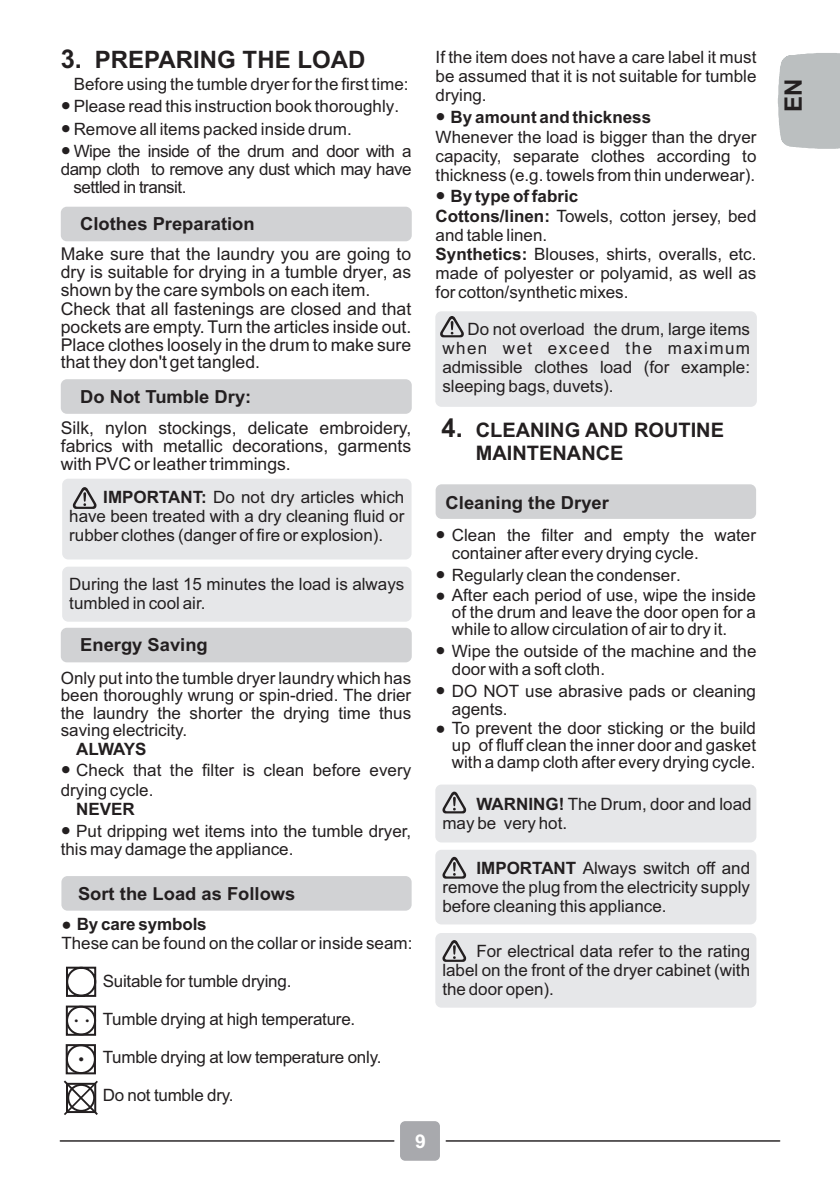
<style>
.page{position:relative;width:840px;height:1191px;background:#fff}
.page>*{position:absolute;margin:0;border:0;box-sizing:border-box;transform-origin:0 0}
.t1{font:30.4px "Georgia";color:#231f20}
.t2{font:700 24px "Arial";color:#231f20}
.t3{font:21.2px "Georgia";color:#231f20}
.t4{font:700 20px/22.4px "Arial";color:#231f20}
.t5{font:700 19px "Arial";color:#fff}
.t6{font:700 18px "Arial";color:#231f20}
.t7{font:17.6px/17.6px "Arial";color:#231f20;text-align:justify}
.t8{font:17px/19px "Arial";color:#231f20}
.t9{font:17px "Arial";letter-spacing:-.03em;color:#231f20}
.t10{font:700 17px "Arial";color:#231f20}
.s1{font-size:26px}
.s2{font-family:"Arial Unicode MS"}
.s3{font-weight:700}
</style>
<div class="page">
<svg style="left:777px;top:53px;width:62px;height:96px;background:#bfc3c4"></svg>
<div style="left:61px;top:207px;width:350px;height:34px;background:#d1d2d4;border-radius:6px"></div>
<div style="left:61px;top:379px;width:350px;height:35px;background:#d1d2d4;border-radius:6px"></div>
<div style="left:62px;top:479px;width:349px;height:80px;background:#e6e7e9;border-radius:6px"></div>
<svg style="left:73px;top:487px;width:23px;height:22px"></svg>
<div style="left:62px;top:566px;width:349px;height:55px;background:#e6e7e9;border-radius:6px"></div>
<div style="left:61px;top:628px;width:350px;height:34px;background:#d1d2d4;border-radius:6px"></div>
<svg style="left:66px;top:966px;width:31px;height:31px"></svg>
<div style="left:66px;top:1005px;width:30px;height:30px;border:2px solid #231f20"></div>
<div style="left:66px;top:1005px;width:30px;height:30px;border:2px solid #231f20;border-radius:50%"></div>
<div style="left:66px;top:1044px;width:30px;height:30px;border:2px solid #231f20"></div>
<div style="left:66px;top:1044px;width:30px;height:30px;border:2px solid #231f20;border-radius:50%"></div>
<svg style="left:63px;top:1080px;width:35px;height:35px"></svg>
<div style="left:61px;top:876px;width:350px;height:34px;background:#d1d2d4;border-radius:6px"></div>
<div style="left:435px;top:311px;width:321px;height:96px;background:#e6e7e9;border-radius:6px"></div>
<svg style="left:440px;top:316px;width:23px;height:21px"></svg>
<div style="left:435px;top:784px;width:321px;height:58px;background:#e6e7e9;border-radius:6px"></div>
<svg style="left:442px;top:791px;width:24px;height:22px"></svg>
<div style="left:435px;top:849px;width:321px;height:75px;background:#e6e7e9;border-radius:6px"></div>
<svg style="left:442px;top:857px;width:24px;height:21px"></svg>
<div style="left:435px;top:933px;width:321px;height:74px;background:#e6e7e9;border-radius:6px"></div>
<svg style="left:442px;top:940px;width:24px;height:22px"></svg>
<div style="left:435px;top:484px;width:320px;height:35px;background:#d1d2d4;border-radius:6px"></div>
<hr style="left:60px;top:1140px;width:333px;height:1px;background:#231f20">
<hr style="left:446px;top:1140px;width:333px;height:1px;background:#231f20">
<div style="left:400px;top:1121px;width:39px;height:39px;background:#a8a9ad;border-radius:5px"></div>
<h2 class="t2" style="left:61px;top:50px;width:306px"><span class="s1">3.</span> PREPARING THE LOAD</h2>
<p class="t8" style="left:74px;top:76px;width:336px">Before using the tumble dryer for the first time:</p>
<p class="t8" style="left:61px;top:98px;width:339px"><span class="s2">●</span> Please read this instruction book thoroughly.</p>
<p class="t8" style="left:61px;top:121px;width:292px"><span class="s2">●</span> Remove all items packed inside drum.</p>
<p class="t9" style="left:61px;top:145px;width:352px"><span class="s2">●</span> Wipe the inside of the drum and door with a</p>
<p class="t9" style="left:61px;top:163px;width:352px">damp cloth to remove any dust which may have</p>
<p class="t9" style="left:74px;top:180px;width:114px">settled in transit.</p>
<p class="t6" style="left:80px;top:217px;width:176px">Clothes Preparation</p>
<p class="t7" style="left:61px;top:247px;width:352px">Make sure that the laundry you are going to dry is suitable for drying in a tumble dryer, as shown by the care symbols on each item.</p>
<p class="t7" style="left:61px;top:302px;width:352px">Check that all fastenings are closed and that pockets are empty. Turn the articles inside out.<br>Place clothes loosely in the drum to make sure that they don't get tangled.</p>
<p class="t6" style="left:80px;top:390px;width:172px">Do Not Tumble Dry:</p>
<p class="t7" style="left:61px;top:421px;width:352px">Silk, nylon stockings, delicate embroidery, fabrics with metallic decorations, garments with PVC or leather trimmings.</p>
<p class="t8" style="left:69px;top:489px;width:336px;text-align:justify;text-indent:34px"><span class="s3">IMPORTANT:</span> Do not dry articles which have been treated with a dry cleaning fluid or rubber clothes (danger of fire or explosion).</p>
<p class="t8" style="left:69px;top:576px;width:336px">During the last 15 minutes the load is always tumbled in cool air.</p>
<p class="t6" style="left:80px;top:638px;width:129px">Energy Saving</p>
<p class="t8" style="left:61px;top:671px;width:352px;line-height:17px;text-align:justify">Only put into the tumble dryer laundry which has been thoroughly wrung or spin-dried. The drier the laundry the shorter the drying time thus saving electricity.</p>
<p class="t10" style="left:76px;top:742px;width:72px">ALWAYS</p>
<p class="t8" style="left:61px;top:762px;width:352px;line-height:20px"><span class="s2">●</span> Check that the filter is clean before every drying cycle.</p>
<p class="t10" style="left:76px;top:803px;width:60px">NEVER</p>
<p class="t8" style="left:61px;top:823px;width:352px;line-height:18px"><span class="s2">●</span> Put dripping wet items into the tumble dryer, this may damage the appliance.</p>
<p class="t6" style="left:78px;top:887px;width:219px">Sort the Load as Follows</p>
<p class="t8" style="left:61px;top:916px;width:352px">● <span class="s3">By care symbols<br></span>These can be found on the collar or inside seam:</p>
<p class="t8" style="left:103px;top:973px;width:190px">Suitable for tumble drying.</p>
<p class="t8" style="left:103px;top:1011px;width:254px">Tumble drying at high temperature.</p>
<p class="t8" style="left:103px;top:1049px;width:280px">Tumble drying at low temperature only.</p>
<p class="t8" style="left:103px;top:1087px;width:132px">Do not tumble dry.</p>
<p class="t3" style="left:74px;top:1005px;width:18px">. .</p>
<h1 class="t1" style="left:77px;top:1038px;width:10px">.</h1>
<p class="t8" style="left:435px;top:49px;width:322px;text-align:justify">If the item does not have a care label it must be assumed that it is not suitable for tumble drying.</p>
<p class="t8" style="left:435px;top:108px;width:322px"><span class="s2">●</span> <span class="s3">By amount and thickness<br></span>Whenever the load is bigger than the dryer capacity, separate clothes according to thickness (e.g. towels from thin underwear).</p>
<p class="t8" style="left:435px;top:188px;width:322px"><span class="s2">●</span> <span class="s3">By type of fabric<br>Cottons/linen:</span> Towels, cotton jersey, bed and table linen.<br><span class="s3">Synthetics:</span> Blouses, shirts, overalls, etc. made of polyester or polyamid, as well as for cotton/synthetic mixes.</p>
<p class="t8" style="left:442px;top:321px;width:309px;text-align:justify;text-indent:25px">Do not overload the drum, large items when wet exceed the maximum admissible clothes load (for example: sleeping bags, duvets).</p>
<p class="t4" style="left:475px;top:421px;width:250px;text-indent:-34px"><span class="s1">4.</span> CLEANING AND ROUTINE<br>MAINTENANCE</p>
<p class="t6" style="left:445px;top:496px;width:165px">Cleaning the Dryer</p>
<p class="t8" style="left:451px;top:527px;width:305px;line-height:18px;text-indent:-16px"><span class="s2">●</span> Clean the filter and empty the water container after every drying cycle.</p>
<p class="t8" style="left:435px;top:567px;width:246px"><span class="s2">●</span> Regularly clean the condenser.</p>
<p class="t8" style="left:451px;top:588px;width:305px;line-height:17px;text-align:justify;text-indent:-16px">● After each period of use, wipe the inside of the drum and leave the door open for a while to allow circulation of air to dry it.</p>
<p class="t8" style="left:451px;top:643px;width:306px;line-height:18px;text-indent:-16px"><span class="s2">●</span> Wipe the outside of the machine and the door with a soft cloth.</p>
<p class="t8" style="left:451px;top:683px;width:305px;line-height:18px;text-indent:-16px"><span class="s2">●</span> DO NOT use abrasive pads or cleaning agents.</p>
<p class="t8" style="left:451px;top:720px;width:305px;line-height:17px;text-align:justify;text-indent:-16px">● To prevent the door sticking or the build up of fluff clean the inner door and gasket with a damp cloth after every drying cycle.</p>
<p class="t8" style="left:442px;top:796px;width:310px;text-indent:34px"><span class="s3">WARNING!</span> The Drum, door and load may be very hot.</p>
<p class="t8" style="left:442px;top:860px;width:309px;text-align:justify;text-indent:34px"><span class="s3">IMPORTANT</span> Always switch off and remove the plug from the electricity supply before cleaning this appliance.</p>
<p class="t8" style="left:442px;top:943px;width:309px;text-align:justify;text-indent:34px">For electrical data refer to the rating label on the front of the dryer cabinet (with the door open).</p>
<p class="t5" style="left:415px;top:1134px;width:12px">9</p>
<h2 class="t2" style="left:783px;top:112px;width:35px;rotate:-90deg">EN</h2>
</div>
